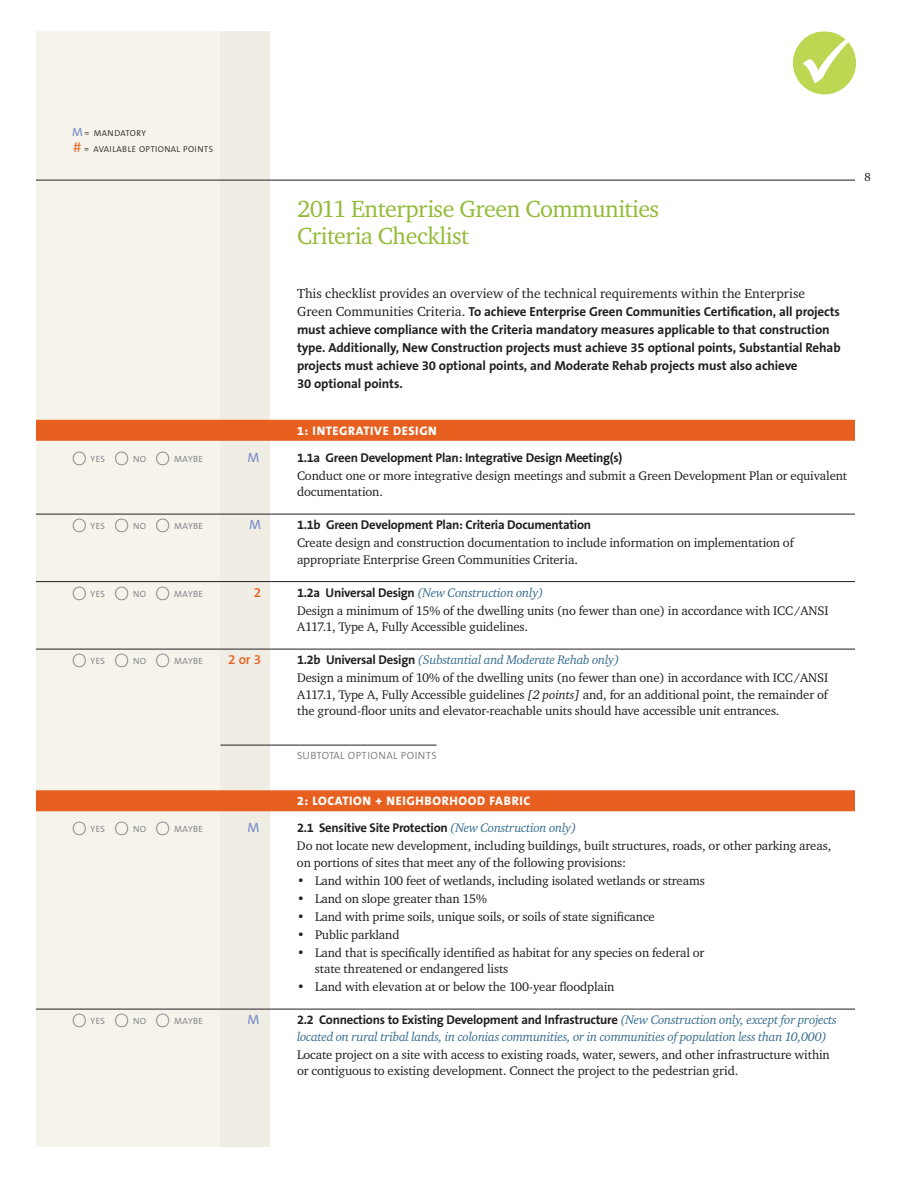
<style>
.page{position:relative;width:918px;height:1188px;background:#fff}
.page>*{position:absolute;margin:0;border:0;box-sizing:border-box;transform-origin:0 0}
.Section_head{font:24px/27px "Charter ITC";letter-spacing:-.02em;color:#93bc39}
.Text{font:13.5px "Charter ITC";color:#231f20}
.Chk_Subhead_A{font:600 13.5px "The Sans B6";color:#e7601f}
.Chk_Subhead_A_first{font:13.5px "The Sans B5 Plain";color:#788dc7}
.Chk_Subhead_A-2{font:13.5px "The Sans B5 Plain";color:#788dc7}
.Text-2{font:700 13.2px/18px "The Sans B7";letter-spacing:-.01em;color:#231f20}
.Chk_text{font:12.75px/16.5px "Charter ITC";letter-spacing:-.01em;color:#231f20}
.Chk_Subhead_A-3{font:italic 12.75px/16.5px "Charter ITC";letter-spacing:-.02em;color:#386e8f}
.Chk_Subhead_A_first-2{font:700 12.75px "The Sans B7";letter-spacing:-.02em;color:#231f20}
.Chk_Subhead_A-4{font:700 12.75px "The Sans B7";letter-spacing:-.02em;color:#231f20}
.t1{font:12.75px "Charter ITC Regu OS";color:#231f20}
.Chk_Alternate_head{font:800 12.3px "The Sans B8";letter-spacing:.05em;color:#fff}
.Chk_Subhead_A_first-3{font:300 10.5px "The Sans B4";letter-spacing:.045em;color:#76787b}
.Chk_Subhead_A-5{font:300 9px "The Sans B4";letter-spacing:.04em;color:#76787b}
.Chk_Subhead_A_first-4{font:300 9px "The Sans B4";letter-spacing:.04em;color:#76787b}
.t2{font:300 8.7px "The Sans B4";letter-spacing:.05em;color:#231f20}
.t3{font:300 8.7px "The Sans B4";letter-spacing:.03em;color:#231f20}
.s1{font-family:"The Sans B5 Plain";font-weight:400;font-size:12px;color:#788dc7}
.s2{font-size:9px}
.s3{font-family:"The Sans B5 Plain";font-weight:400;font-size:15px;color:#e7601f}
.s4{font-family:"Charter ITC";font-weight:400;font-size:13.5px}
.s5{font-family:"Nobel";font-size:18px}
.s6{font-family:"The Sans B7";font-weight:700;font-style:normal;color:#231f20}
.s7{font-style:italic}
.s8{font-family:"Charter ITC";font-weight:400;font-style:italic;color:#386e8f}
</style>
<div class="page">
<div style="left:36px;top:32px;width:234px;height:1116px;background:#f6f3eb"></div>
<div style="left:793px;top:32px;width:63px;height:62px;background:#bcd752;border-radius:50%"></div>
<img style="left:803px;top:32px;width:53px;height:51px">
<div style="left:220px;top:32px;width:50px;height:1116px;background:#f0ede4"></div>
<hr style="left:36px;top:180px;width:819px;height:1px;background:#231f20">
<div style="left:36px;top:420px;width:819px;height:21px;background:#e7601f"></div>
<hr style="left:36px;top:514px;width:819px;height:1px;background:#231f20">
<hr style="left:36px;top:581px;width:819px;height:1px;background:#231f20">
<hr style="left:36px;top:649px;width:819px;height:1px;background:#231f20">
<hr style="left:220px;top:745px;width:216px;height:1px;background:#231f20">
<div style="left:36px;top:790px;width:819px;height:21px;background:#e7601f"></div>
<hr style="left:36px;top:1009px;width:819px;height:1px;background:#231f20">
<p class="t3" style="left:72px;top:128px;width:75px"><span class="s1">M</span> <span class="s2">=</span> MANDATORY</p>
<p class="t2" style="left:73px;top:145px;width:141px"><span class="s3">#</span> <span class="s2">=</span> AVAILABLE OPTIONAL POINTS</p>
<p class="Section_head" style="left:297px;top:195px;width:364px">2011 Enterprise Green Communities<br>Criteria Checklist</p>
<p class="Text" style="left:297px;top:285px;width:510px">This checklist provides an overview of the technical requirements within the Enterprise</p>
<p class="Text-2" style="left:297px;top:303px;width:545px"><span class="s4">Green Communities Criteria.</span> To achieve Enterprise Green Communities Certification, all projects must achieve compliance with the Criteria mandatory measures applicable to that construction type. Additionally, New Construction projects must achieve 35 optional points, Substantial Rehab projects must achieve 30 optional points, and Moderate Rehab projects must also achieve<br>30 optional points.</p>
<p class="Chk_Alternate_head" style="left:297px;top:424px;width:141px">1: INTEGRATIVE DESIGN</p>
<p class="Chk_Subhead_A_first-4" style="left:72px;top:454px;width:133px"><span class="s5">O</span> YES <span class="s5">O</span> NO <span class="s5">O</span> MAYBE</p>
<p class="Chk_Subhead_A_first" style="left:248px;top:450px;width:14px">M</p>
<p class="Chk_Subhead_A_first-2" style="left:297px;top:451px;width:327px">1.1a Green Development Plan: Integrative Design Meeting(s)</p>
<p class="Chk_text" style="left:297px;top:467px;width:552px">Conduct one or more integrative design meetings and submit a Green Development Plan or equivalent documentation.</p>
<p class="Chk_Subhead_A-5" style="left:72px;top:522px;width:133px"><span class="s5">O</span> YES <span class="s5">O</span> NO <span class="s5">O</span> MAYBE</p>
<p class="Chk_Subhead_A-2" style="left:249px;top:518px;width:14px">M</p>
<p class="Chk_Subhead_A-4" style="left:297px;top:518px;width:296px">1.1b Green Development Plan: Criteria Documentation</p>
<p class="Chk_text" style="left:297px;top:534px;width:498px">Create design and construction documentation to include information on implementation of appropriate Enterprise Green Communities Criteria.</p>
<p class="Chk_Subhead_A-5" style="left:72px;top:589px;width:133px"><span class="s5">O</span> YES <span class="s5">O</span> NO <span class="s5">O</span> MAYBE</p>
<p class="Chk_Subhead_A" style="left:254px;top:585px;width:9px">2</p>
<p class="Chk_Subhead_A-3" style="left:297px;top:584px;width:248px"><span class="s6">1.2a Universal Design</span> (New Construction only)</p>
<p class="Chk_text" style="left:297px;top:602px;width:533px">Design a minimum of 15% of the dwelling units (no fewer than one) in accordance with ICC/ANSI<br>A117.1, Type A, Fully Accessible guidelines.</p>
<p class="Chk_Subhead_A-5" style="left:72px;top:657px;width:133px"><span class="s5">O</span> YES <span class="s5">O</span> NO <span class="s5">O</span> MAYBE</p>
<p class="Chk_Subhead_A" style="left:228px;top:653px;width:34px">2or3</p>
<p class="Chk_Subhead_A-3" style="left:297px;top:651px;width:324px"><span class="s6">1.2b Universal Design</span> (Substantial and Moderate Rehab only)</p>
<p class="Chk_text" style="left:297px;top:669px;width:533px;text-align:justify">Design a minimum of 10% of the dwelling units (no fewer than one) in accordance with ICC/ANSI A117.1, Type A, Fully Accessible guidelines <span class="s7">[2 points]</span> and, for an additional point, the remainder of the ground-floor units and elevator-reachable units should have accessible unit entrances.</p>
<p class="Chk_Subhead_A_first-3" style="left:297px;top:750px;width:141px">SUBTOTAL OPTIONAL POINTS</p>
<p class="Chk_Alternate_head" style="left:297px;top:795px;width:235px">2: LOCATION + NEIGHBORHOOD FABRIC</p>
<p class="Chk_Subhead_A_first-4" style="left:72px;top:825px;width:133px"><span class="s5">O</span> YES <span class="s5">O</span> NO <span class="s5">O</span> MAYBE</p>
<p class="Chk_Subhead_A_first" style="left:248px;top:821px;width:14px">M</p>
<p class="Chk_Subhead_A_first-2" style="left:297px;top:821px;width:281px">2.1 Sensitive Site Protection <span class="s8">(New Construction only)</span></p>
<p class="Chk_text" style="left:297px;top:837px;width:536px">Do not locate new development, including buildings, built structures, roads, or other parking areas, on portions of sites that meet any of the following provisions:</p>
<p class="Chk_text" style="left:297px;top:872px;width:409px">• Land within 100 feet of wetlands, including isolated wetlands or streams</p>
<p class="Chk_text" style="left:297px;top:890px;width:192px">• Land on slope greater than 15%</p>
<p class="Chk_text" style="left:297px;top:908px;width:359px">• Land with prime soils, unique soils, or soils of state significance</p>
<p class="Chk_text" style="left:297px;top:926px;width:104px">• Public parkland</p>
<p class="Chk_text" style="left:315px;top:944px;width:391px;text-indent:-18px">• Land that is specifically identified as habitat for any species on federal or state threatened or endangered lists</p>
<p class="Chk_text" style="left:297px;top:978px;width:319px">• Land with elevation at or below the 100-year floodplain</p>
<p class="Chk_Subhead_A-5" style="left:72px;top:1017px;width:133px"><span class="s5">O</span> YES <span class="s5">O</span> NO <span class="s5">O</span> MAYBE</p>
<p class="Chk_Subhead_A-2" style="left:248px;top:1013px;width:14px">M</p>
<p class="Chk_Subhead_A-3" style="left:297px;top:1011px;width:541px"><span class="s6">2.2 Connections to Existing Development and Infrastructure</span> (New Construction only, except for projects located on rural tribal lands, in colonias communities, or in communities of population less than 10,000)</p>
<p class="Chk_text" style="left:297px;top:1046px;width:534px">Locate project on a site with access to existing roads, water, sewers, and other infrastructure within or contiguous to existing development. Connect the project to the pedestrian grid.</p>
<p class="t1" style="left:864px;top:169px;width:8px">8</p>
</div>
